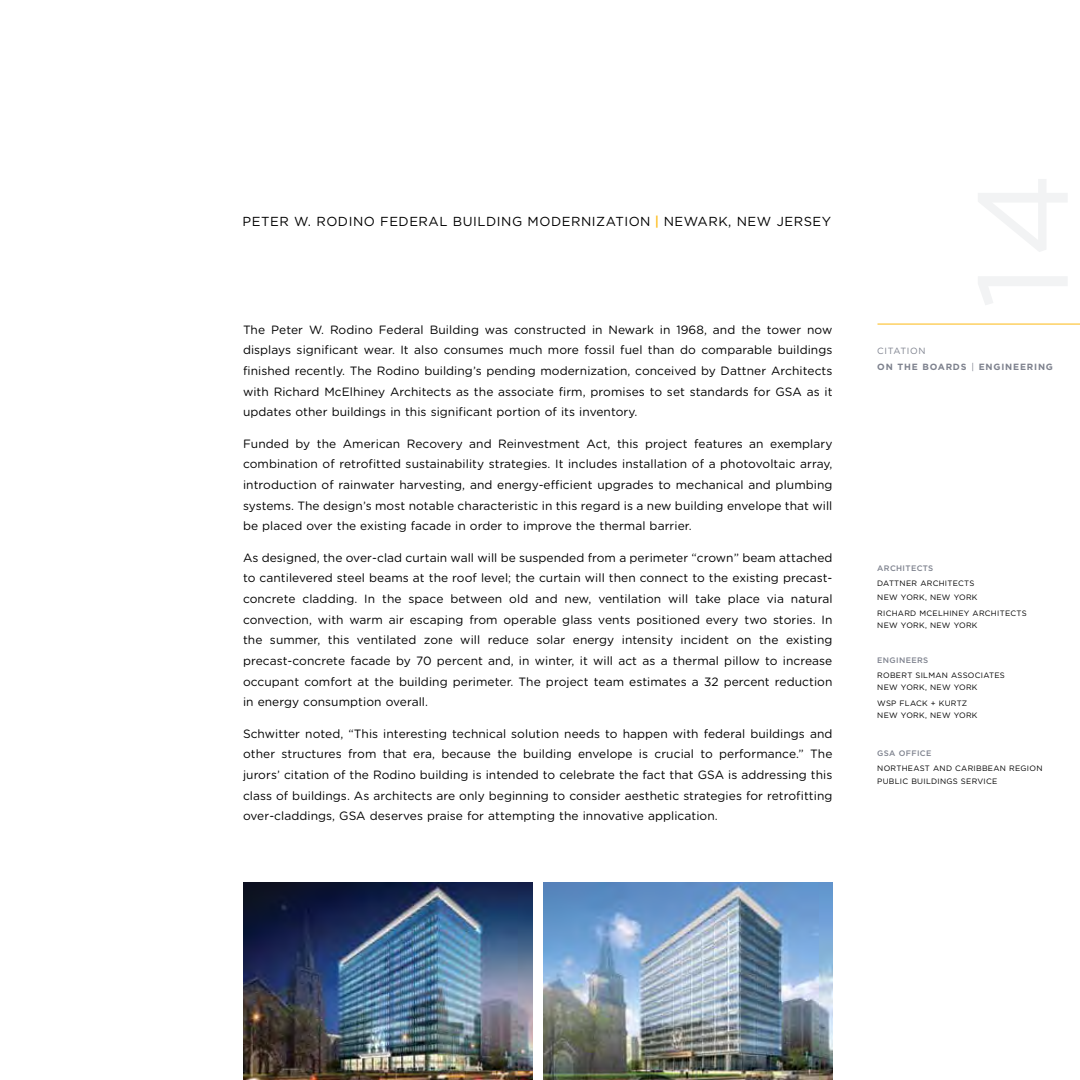
<style>
.page{position:relative;width:1080px;height:1080px;background:#fff}
.page>*{position:absolute;margin:0;border:0;box-sizing:border-box;transform-origin:0 0}
.X-ProjectTitle_Goth{font:13.05px "Gotham";letter-spacing:.04em;color:#000}
.X_Text_Gotham{font:12px/20.7px "Gotham Rounded";letter-spacing:.005em;color:#000;text-align:justify}
.X_AwardList_6{font:700 9px "Gotham";letter-spacing:.09em;color:#7e828e}
.X_AwardList{font:9px "Gotham";letter-spacing:.07em;color:#7e828e}
.X_CreditHead_Goth{font:500 7.95px "Gotham";letter-spacing:.045em;color:#7e828e}
.X_CreditText_Goth{font:7.8px/12px "Gotham";letter-spacing:.035em;color:#000}
.s1{font-size:7.8px;color:#fff}
.s2{font-weight:500;color:#fdb913}
.s3{font-weight:400;font-size:7.8px;color:#fff}
.s4{font-weight:400}
.s5{color:#fff}
</style>
<div class="page">
<hr style="left:878px;top:324px;width:202px;height:1px;background:#fdb913">
<img style="left:544px;top:882px;width:289px;height:198px">
<img style="left:243px;top:882px;width:289px;height:198px">
<p class="X-ProjectTitle_Goth" style="left:243px;top:213px;width:592px">PETER W. RODINO FEDERAL BUILDING MODERNIZATION<span class="s1">,</span> <span class="s2">|</span> NEWARK, NEW JERSEY<span class="s1">,</span></p>
<p class="X_Text_Gotham" style="left:243px;top:318px;width:591px">The Peter W. Rodino Federal Building was constructed in Newark in 1968, and the tower now displays significant wear. It also consumes much more fossil fuel than do comparable buildings finished recently. The Rodino building’s pending modernization, conceived by Dattner Architects with Richard McElhiney Architects as the associate firm, promises to set standards for GSA as it updates other buildings in this significant portion of its inventory.</p>
<p class="X_Text_Gotham" style="left:243px;top:432px;width:591px">Funded by the American Recovery and Reinvestment Act, this project features an exemplary combination of retrofitted sustainability strategies. It includes installation of a photovoltaic array, introduction of rainwater harvesting, and energy-efficient upgrades to mechanical and plumbing systems. The design’s most notable characteristic in this regard is a new building envelope that will be placed over the existing facade in order to improve the thermal barrier.</p>
<p class="X_Text_Gotham" style="left:243px;top:546px;width:591px">As designed, the over-clad curtain wall will be suspended from a perimeter “crown” beam attached to cantilevered steel beams at the roof level; the curtain will then connect to the existing precast&shy;concrete cladding. In the space between old and new, ventilation will take place via natural convection, with warm air escaping from operable glass vents positioned every two stories. In the summer, this ventilated zone will reduce solar energy intensity incident on the existing precast-concrete facade by 70 percent and, in winter, it will act as a thermal pillow to increase occupant comfort at the building perimeter. The project team estimates a 32 percent reduction in energy consumption overall.</p>
<p class="X_Text_Gotham" style="left:243px;top:723px;width:591px">Schwitter noted, “This interesting technical solution needs to happen with federal buildings and other structures from that era, because the building envelope is crucial to performance.” The jurors’ citation of the Rodino building is intended to celebrate the fact that GSA is addressing this class of buildings. As architects are only beginning to consider aesthetic strategies for retrofitting over-claddings, GSA deserves praise for attempting the innovative application.</p>
<p class="X_AwardList" style="left:877px;top:345px;width:52px">CITATION<span class="s1">,</span></p>
<p class="X_AwardList_6" style="left:877px;top:361px;width:180px">ON THE BOARDS<span class="s3">,</span> <span class="s4">|</span> ENGINEERING<span class="s3">,</span></p>
<p class="X_CreditHead_Goth" style="left:877px;top:563px;width:60px">ARCHITECTS<span class="s3">,</span></p>
<p class="X_CreditText_Goth" style="left:877px;top:577px;width:101px">DATTNER ARCHITECTS<span class="s5">,</span></p>
<p class="X_CreditText_Goth" style="left:877px;top:591px;width:104px">NEW YORK, NEW YORK<span class="s5">,</span></p>
<p class="X_CreditText_Goth" style="left:877px;top:607px;width:153px">RICHARD MCELHINEY ARCHITECTS<span class="s5">,<br></span>NEW YORK, NEW YORK<span class="s5">,</span></p>
<p class="X_CreditHead_Goth" style="left:877px;top:655px;width:55px">ENGINEERS<span class="s3">,</span></p>
<p class="X_CreditText_Goth" style="left:877px;top:669px;width:131px">ROBERT SILMAN ASSOCIATES<span class="s5">,<br></span>NEW YORK, NEW YORK<span class="s5">,</span></p>
<p class="X_CreditText_Goth" style="left:877px;top:697px;width:104px">WSP FLACK + KURTZ<span class="s5">,<br></span>NEW YORK, NEW YORK<span class="s5">,</span></p>
<p class="X_CreditHead_Goth" style="left:877px;top:748px;width:58px">GSA OFFICE<span class="s3">,</span></p>
<p class="X_CreditText_Goth" style="left:877px;top:762px;width:169px">NORTHEAST AND CARIBBEAN REGION<span class="s5">,</span></p>
<p class="X_CreditText_Goth" style="left:877px;top:775px;width:124px">PUBLIC BUILDINGS SERVICE<span class="s5">,</span></p>
</div>
